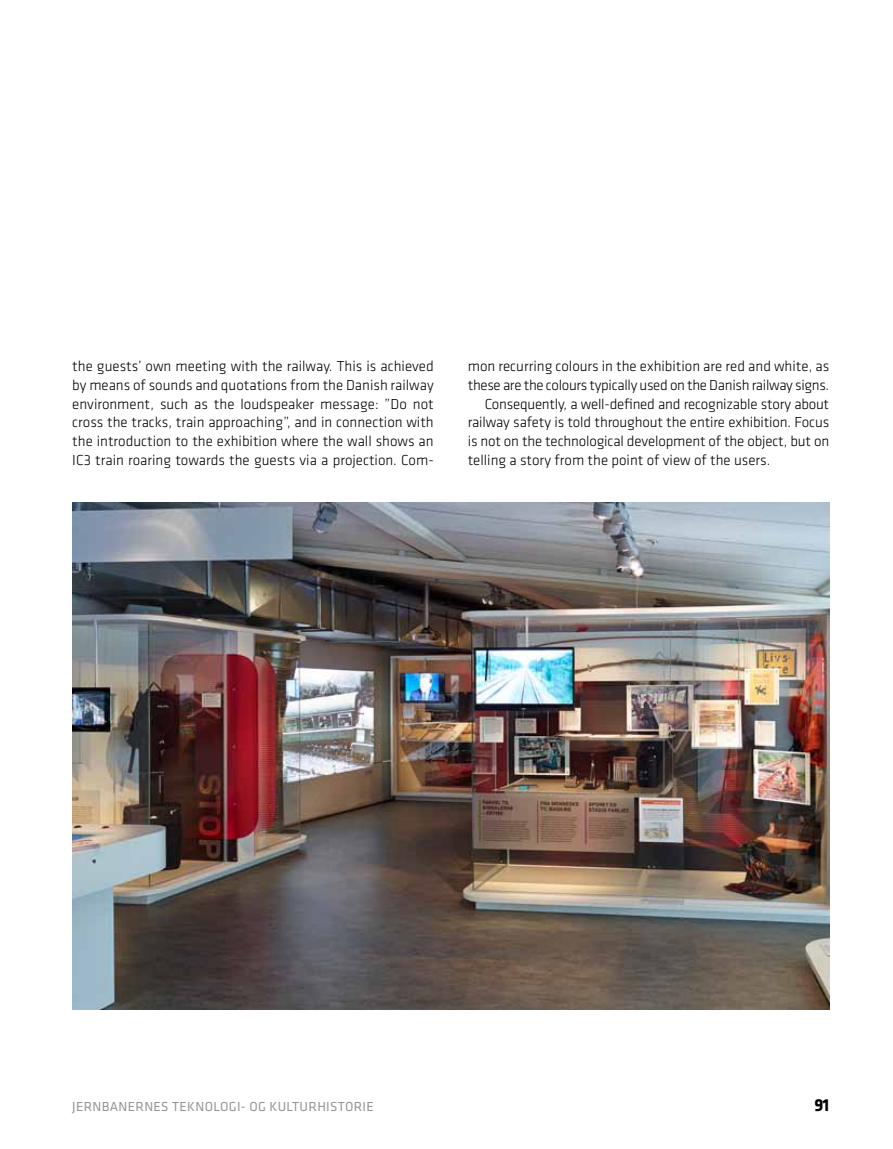
<style>
.page{position:relative;width:893px;height:1149px;background:#fff}
.page>*{position:absolute;margin:0;border:0;box-sizing:border-box;transform-origin:0 0}
.t1{font:700 18px "Klavika";color:#000}
.t2{font:300 15px/18.8px "Klavika";letter-spacing:-.01em;color:#000;text-align:justify}
.t3{font:13.5px "Klavika";letter-spacing:.025em;color:#939598}
</style>
<div class="page">
<img style="left:72px;top:502px;width:757px;height:506px">
<p class="t2" style="left:72px;top:356px;width:363px">the guests’ own meeting with the railway. This is achieved by means of sounds and quotations from the Danish railway environment, such as the loudspeaker message: ”Do not cross the tracks, train approaching”, and in connection with the introduction to the exhibition where the wall shows an IC3 train roaring towards the guests via a projection. Com-</p>
<p class="t2" style="left:468px;top:356px;width:363px">mon recurring colours in the exhibition are red and white, as</p>
<p class="t2" style="left:468px;top:375px;width:363px">these are the colours typically used on the Danish railway signs.</p>
<p class="t2" style="left:485px;top:394px;width:346px">Consequently, a well-defined and recognizable story about</p>
<p class="t2" style="left:468px;top:413px;width:363px">railway safety is told throughout the entire exhibition. Focus</p>
<p class="t2" style="left:468px;top:431px;width:363px">is not on the technological development of the object, but on</p>
<p class="t2" style="left:468px;top:450px;width:304px">telling a story from the point of view of the users.</p>
<p class="t3" style="left:72px;top:1097px;width:303px">JERNBANERNES TEKNOLOGI- OG KULTURHISTORIE</p>
<p class="t1" style="left:814px;top:1092px;width:16px">91</p>
</div>
